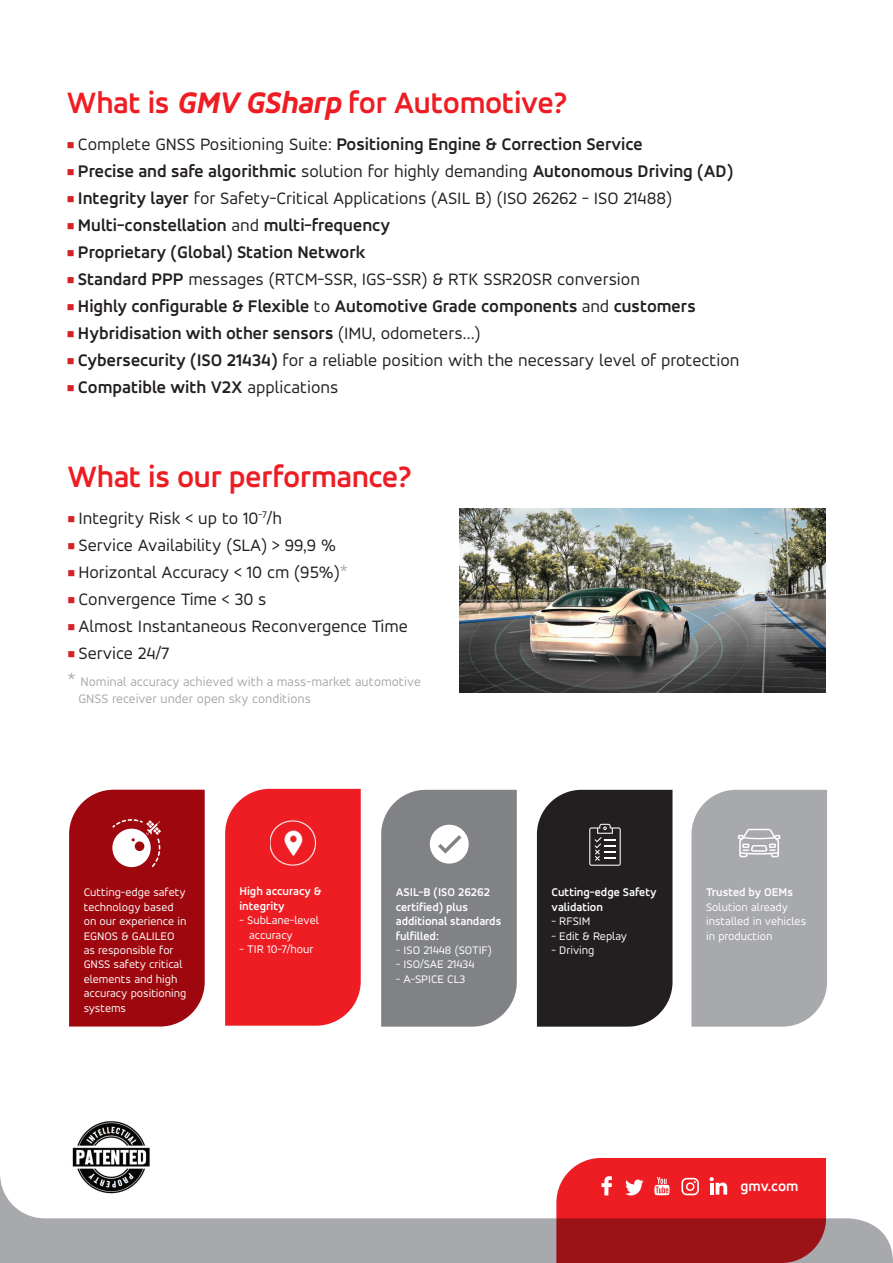
<style>
.page{position:relative;width:893px;height:1263px;background:#fff}
.page>*{position:absolute;margin:0;border:0;box-sizing:border-box;transform-origin:0 0}
.t1{font:700 31.5px "Accord Alternate";letter-spacing:-.01em;color:#ee1d23}
.t2{font:18px "Accord Alternate";color:#231f20}
.t3{font:700 18px "Accord Alternate";color:#231f20}
.t4{font:700 15px "Accord Alternate";color:#fff}
.t5{font:13.5px "Accord Alternate";color:#a8a9ad}
.t6{font:12px/14.4px "Accord Alternate";color:#fff}
.t7{font:700 12px/14.4px "Accord Alternate";color:#fff}
.s1{font-style:italic;font-stretch:expanded}
.s2{color:#d62227}
.s3{font-weight:400}
.s4{font-weight:700}
.s5{color:#a8a9ad}
.s6{font-size:18px}
</style>
<div class="page">
<img style="left:459px;top:508px;width:366px;height:185px">
<svg style="left:0;top:1177px;width:893px;height:86px;fill:#a8a9ad"></svg>
<svg style="left:556px;top:1158px;width:270px;height:105px;background:#cc2429"></svg>
<img style="left:67px;top:1121px;width:86px;height:75px">
<div style="left:225px;top:789px;width:136px;height:237px;background:#ee1d23"></div>
<svg style="left:69px;top:790px;width:136px;height:236px;background:#a4181e"></svg>
<img style="left:270px;top:819px;width:46px;height:50px">
<svg style="left:381px;top:790px;width:136px;height:237px;background:#888a8d"></svg>
<div style="left:537px;top:790px;width:135px;height:237px;background:#231f20"></div>
<svg style="left:691px;top:790px;width:136px;height:237px;background:#adaeb2"></svg>
<p class="t1" style="left:67px;top:83px;width:502px">What is <span class="s1">GMV GSharp</span> for Automotive?</p>
<p class="t3" style="left:67px;top:133px;width:577px"><span class="s2">■</span> <span class="s3">Complete GNSS Positioning Suite:</span> Positioning Engine &amp; Correction Service</p>
<p class="t3" style="left:67px;top:160px;width:668px"><span class="s2">■</span> Precise and safe algorithmic <span class="s3">solution for highly demanding</span> Autonomous Driving (AD)</p>
<p class="t2" style="left:67px;top:188px;width:607px"><span class="s2">■</span> <span class="s4">Integrity layer</span> for Safety-Critical Applications (ASIL B) (ISO 26262 - ISO 21488)</p>
<p class="t3" style="left:67px;top:214px;width:325px"><span class="s2">■</span> Multi-constellation <span class="s3">and</span> multi-frequency</p>
<p class="t3" style="left:67px;top:241px;width:300px"><span class="s2">■</span> Proprietary (Global) Station Network</p>
<p class="t2" style="left:67px;top:269px;width:574px"><span class="s2">■</span> <span class="s4">Standard PPP</span> messages (RTCM-SSR, IGS-SSR) &amp; RTK SSR2OSR conversion</p>
<p class="t3" style="left:67px;top:295px;width:630px"><span class="s2">■</span> Highly configurable &amp; Flexible <span class="s3">to</span> Automotive Grade components <span class="s3">and</span> customers</p>
<p class="t3" style="left:67px;top:322px;width:415px"><span class="s2">■</span> Hybridisation with other sensors <span class="s3">(IMU, odometers…)</span></p>
<p class="t2" style="left:67px;top:350px;width:674px"><span class="s2">■</span> <span class="s4">Cybersecurity (ISO 21434)</span> for a reliable position with the necessary level of protection</p>
<p class="t3" style="left:67px;top:376px;width:273px"><span class="s2">■</span> Compatible with V2X <span class="s3">applications</span></p>
<p class="t1" style="left:68px;top:457px;width:345px">What is our performance?</p>
<p class="t2" style="left:68px;top:508px;width:216px"><span class="s2">■</span> Integrity Risk &lt; up to 10<sup>-7</sup>/h</p>
<p class="t2" style="left:68px;top:535px;width:270px"><span class="s2">■</span> Service Availability (SLA) &gt; 99,9 %</p>
<p class="t2" style="left:68px;top:562px;width:282px"><span class="s2">■</span> Horizontal Accuracy &lt; 10 cm (95%)<span class="s5">*</span></p>
<p class="t2" style="left:68px;top:589px;width:201px"><span class="s2">■</span> Convergence Time &lt; 30 s</p>
<p class="t2" style="left:68px;top:616px;width:342px"><span class="s2">■</span> Almost Instantaneous Reconvergence Time</p>
<p class="t2" style="left:68px;top:643px;width:104px"><span class="s2">■</span> Service 24/7</p>
<p class="t5" style="left:68px;top:674px;width:355px"><span class="s6">*</span> Nominal accuracy achieved with a mass-market automotive</p>
<p class="t5" style="left:78px;top:690px;width:234px">GNSS receiver under open sky conditions</p>
<p class="t6" style="left:84px;top:885px;width:104px">Cutting-edge safety technology based on our experience in<br>EGNOS &amp; GALILEO as responsible for<br>GNSS safety critical elements and high accuracy positioning systems</p>
<p class="t7" style="left:239px;top:884px;width:83px">High accuracy &amp; integrity</p>
<p class="t6" style="left:239px;top:913px;width:81px">- SubLane-level</p>
<p class="t6" style="left:249px;top:927px;width:45px">accuracy</p>
<p class="t6" style="left:239px;top:941px;width:76px">- TIR 10-7/hour</p>
<p class="t7" style="left:396px;top:885px;width:107px">ASIL-B (ISO 26262 certified) plus additional standards fulfilled:</p>
<p class="t6" style="left:396px;top:942px;width:98px">- ISO 21448 (SOTIF)</p>
<p class="t6" style="left:396px;top:957px;width:80px">- ISO/SAE 21434</p>
<p class="t6" style="left:396px;top:971px;width:71px">- A-SPICE CL3</p>
<p class="t7" style="left:552px;top:885px;width:107px">Cutting-edge Safety validation</p>
<p class="t6" style="left:552px;top:914px;width:40px">- RFSIM</p>
<p class="t6" style="left:552px;top:928px;width:77px">- Edit &amp; Replay</p>
<p class="t6" style="left:552px;top:943px;width:44px">- Driving</p>
<p class="t7" style="left:706px;top:885px;width:88px">Trusted by OEMs</p>
<p class="t6" style="left:706px;top:899px;width:102px">Solution already installed in vehicles in production</p>
<p class="t4" style="left:741px;top:1176px;width:59px">gmv.com</p>
</div>
